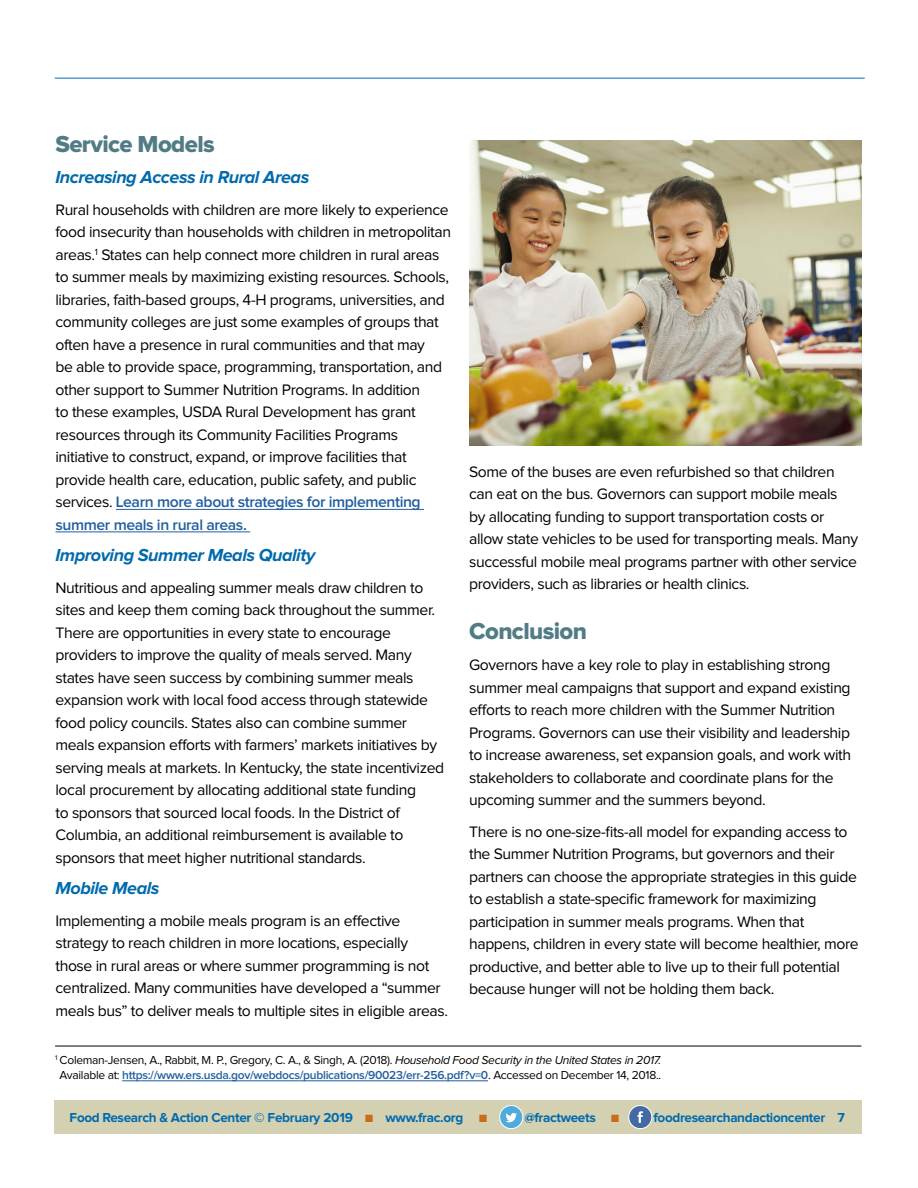
<style>
.page{position:relative;width:918px;height:1188px;background:#fff}
.page>*{position:absolute;margin:0;border:0;box-sizing:border-box;transform-origin:0 0}
.t1{font:24px "Proxima Nova Extrabld";letter-spacing:-.025em;color:#527c85}
.t2{font:italic 700 18px "Proxima Nova";letter-spacing:-.025em;color:#006aad}
.t3{font:15.75px/22.5px "Proxima Nova";letter-spacing:-.025em;color:#000}
.t4{font:700 13.5px "Proxima Nova";letter-spacing:-.025em;color:#006aad}
.t5{font:12px/15px "Proxima Nova";letter-spacing:-.025em;color:#000;text-align:center}
.s1{font-weight:600;color:#215e9e}
.s2{font-style:italic}
.s3{color:#ca6c18}
</style>
<div class="page">
<hr style="left:116px;top:509px;width:308px;height:1px;background:#215e9e">
<hr style="left:56px;top:532px;width:194px;height:1px;background:#215e9e">
<hr style="left:55px;top:78px;width:810px;height:1px;background:#006aad">
<div style="left:54px;top:1100px;width:807px;height:34px;background:#d4d1b3"></div>
<div style="left:629px;top:1105px;width:23px;height:24px;background:#446aa3;border:1px solid #fff;border-radius:50%"></div>
<svg style="left:637px;top:1111px;width:6px;height:12px"></svg>
<div style="left:500px;top:1105px;width:23px;height:24px;background:#4eabdb;border:1px solid #fff;border-radius:50%"></div>
<svg style="left:505px;top:1113px;width:12px;height:9px"></svg>
<img style="left:469px;top:140px;width:392px;height:306px">
<hr style="left:55px;top:1046px;width:806px;height:1px;background:#000">
<hr style="left:122px;top:1081px;width:366px;height:1px;background:#215e9e">
<h1 class="t1" style="left:56px;top:133px;width:161px">Service Models</h1>
<p class="t2" style="left:56px;top:169px;width:255px">Increasing Access in Rural Areas</p>
<p class="t3" style="left:56px;top:199px;width:397px">Rural households with children are more likely to experience food insecurity than households with children in metropolitan areas.<sup>1</sup> States can help connect more children in rural areas to summer meals by maximizing existing resources. Schools, libraries, faith-based groups, 4-H programs, universities, and community colleges are just some examples of groups that often have a presence in rural communities and that may<br>be able to provide space, programming, transportation, and other support to Summer Nutrition Programs. In addition<br>to these examples, USDA Rural Development has grant resources through its Community Facilities Programs initiative to construct, expand, or improve facilities that provide health care, education, public safety, and public services. <span class="s1">Learn more about strategies for implementing summer meals in rural areas.</span></p>
<p class="t2" style="left:56px;top:547px;width:261px">Improving Summer Meals Quality</p>
<p class="t3" style="left:56px;top:577px;width:390px">Nutritious and appealing summer meals draw children to sites and keep them coming back throughout the summer.<br>There are opportunities in every state to encourage providers to improve the quality of meals served. Many states have seen success by combining summer meals expansion work with local food access through statewide food policy councils. States also can combine summer meals expansion efforts with farmers’ markets initiatives by serving meals at markets. In Kentucky, the state incentivized local procurement by allocating additional state funding<br>to sponsors that sourced local foods. In the District of Columbia, an additional reimbursement is available to sponsors that meet higher nutritional standards.</p>
<p class="t2" style="left:56px;top:880px;width:106px">Mobile Meals</p>
<p class="t3" style="left:56px;top:910px;width:394px">Implementing a mobile meals program is an effective strategy to reach children in more locations, especially those in rural areas or where summer programming is not centralized. Many communities have developed a “summer meals bus” to deliver meals to multiple sites in eligible areas.</p>
<p class="t3" style="left:469px;top:461px;width:390px">Some of the buses are even refurbished so that children can eat on the bus. Governors can support mobile meals<br>by allocating funding to support transportation costs or allow state vehicles to be used for transporting meals. Many successful mobile meal programs partner with other service providers, such as libraries or health clinics.</p>
<h1 class="t1" style="left:469px;top:620px;width:119px">Conclusion</h1>
<p class="t3" style="left:469px;top:654px;width:384px">Governors have a key role to play in establishing strong summer meal campaigns that support and expand existing efforts to reach more children with the Summer Nutrition Programs. Governors can use their visibility and leadership to increase awareness, set expansion goals, and work with stakeholders to collaborate and coordinate plans for the upcoming summer and the summers beyond.</p>
<p class="t3" style="left:469px;top:821px;width:391px">There is no one-size-fits-all model for expanding access to the Summer Nutrition Programs, but governors and their partners can choose the appropriate strategies in this guide to establish a state-specific framework for maximizing participation in summer meals programs. When that happens, children in every state will become healthier, more productive, and better able to live up to their full potential because hunger will not be holding them back.</p>
<p class="t5" style="left:55px;top:1053px;width:608px"><sup>1</sup> Coleman-Jensen, A., Rabbit, M. P., Gregory, C. A., &amp; Singh, A. (2018). <span class="s2">Household Food Security in the United States in 2017.<br></span>Available at: <span class="s1">https://www.ers.usda.gov/webdocs/publications/90023/err-256.pdf?v=0</span>. Accessed on December 14, 2018..</p>
<p class="t4" style="left:70px;top:1112px;width:419px">Food Research &amp; Action Center © February 2019 <span class="s3">■</span> www.frac.org <span class="s3">■</span></p>
<p class="t4" style="left:524px;top:1112px;width:96px">@fractweets <span class="s3">■</span></p>
<p class="t4" style="left:654px;top:1112px;width:193px">foodresearchandactioncenter 7</p>
</div>
